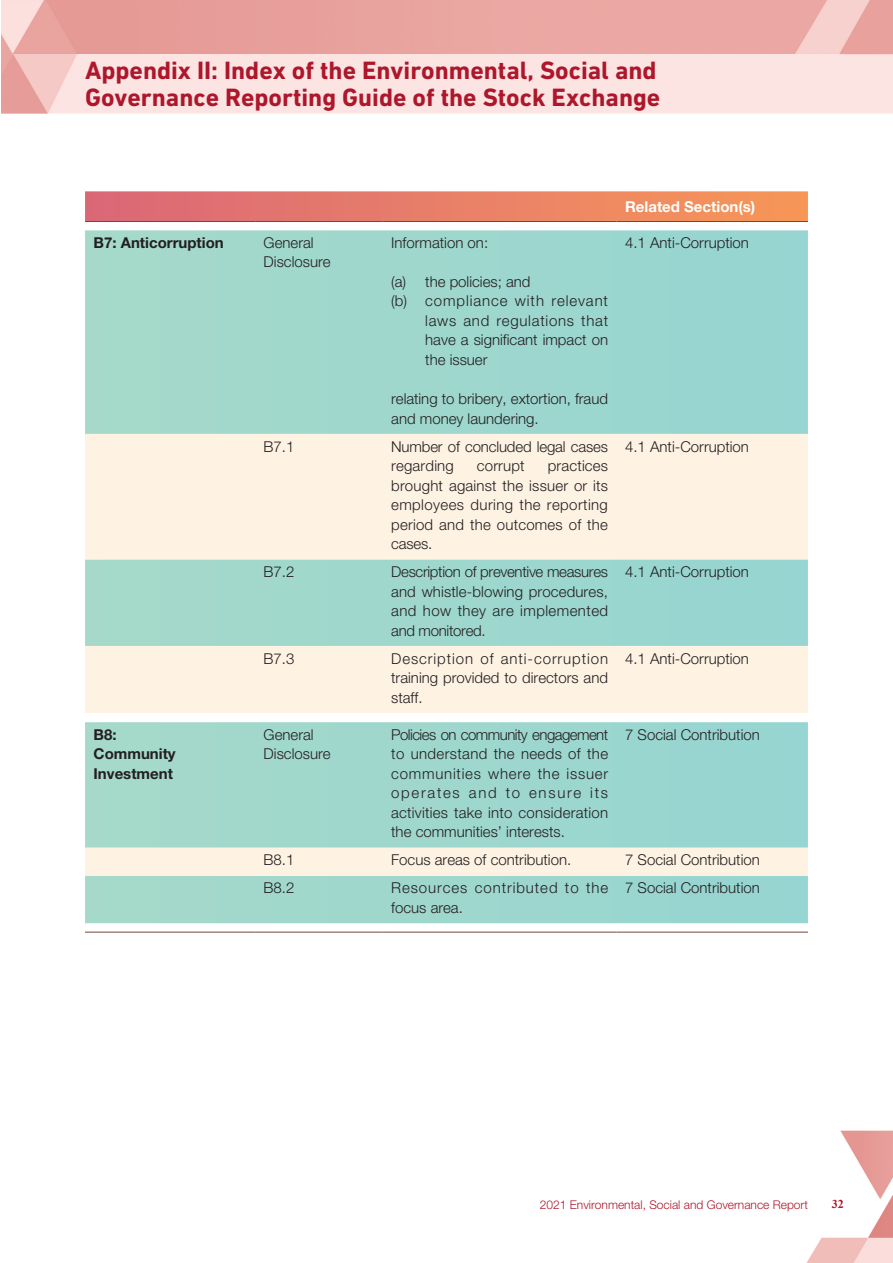
<style>
.page{position:relative;width:893px;height:1263px;background:#fff}
.page>*{position:absolute;margin:0;border:0;box-sizing:border-box;transform-origin:0 0}
.t1{font:700 25.5px/27px "DIN Next LT Pro";color:#ae172b}
._1__內文{font:300 15px/19.5px "Helvetica Neue LT Std";color:#231f20}
._1__內文-2{font:300 15px "Helvetica Neue LT Std";letter-spacing:.06em;color:#231f20}
._1__內文-3{font:300 15px/19.5px "Helvetica Neue LT Std";letter-spacing:-.035em;color:#231f20;text-align:right}
._1__內文-4{font:700 15px "Helvetica Neue LT Std";color:#231f20}
._1__內文-5{font:300 15px "Helvetica Neue LT Std";letter-spacing:-.02em;color:#231f20}
._1__內文-6{font:300 15px "Helvetica Neue LT Std";letter-spacing:.05em;color:#231f20}
._1__內文-7{font:700 15px "Helvetica Neue LT Std";color:#fff}
.t2{font:300 12px "Helvetica Neue LT Std";color:#ae172b}
.t3{font:700 12px "Times New Roman";color:#ae172b}
</style>
<div class="page">
<img style="left:1px;top:0;width:892px;height:1263px">
<svg style="left:85px;top:191px;width:723px;height:30px;background:#e88069"></svg>
<div style="left:85px;top:230px;width:723px;height:693px;background:#9fd7ce"></div>
<svg style="left:85px;top:434px;width:723px;height:442px;background:#cfe5d9"></svg>
<hr style="left:85px;top:221px;width:170px;height:1px;background:#73473f">
<hr style="left:255px;top:221px;width:128px;height:1px;background:#73473f">
<hr style="left:383px;top:221px;width:234px;height:1px;background:#73473f">
<hr style="left:617px;top:221px;width:191px;height:1px;background:#73473f">
<hr style="left:85px;top:932px;width:170px;height:1px;background:#73473f">
<hr style="left:255px;top:932px;width:128px;height:1px;background:#73473f">
<hr style="left:383px;top:932px;width:234px;height:1px;background:#73473f">
<hr style="left:617px;top:932px;width:191px;height:1px;background:#73473f">
<h1 class="t1" style="left:85px;top:57px;width:577px">Appendix :I I Index of the Environmental, Social and<br>Governance Reporting Guide of the Stock Exchange</h1>
<p class="_1__內文-4" style="left:94px;top:233px;width:132px">B7: Anticorruption</p>
<p class="_1__內文" style="left:264px;top:233px;width:52px">General</p>
<p class="_1__內文" style="left:264px;top:252px;width:68px">Disclosure</p>
<p class="_1__內文-4" style="left:94px;top:725px;width:25px">B8:</p>
<p class="_1__內文-4" style="left:94px;top:745px;width:84px">Community</p>
<p class="_1__內文-4" style="left:94px;top:764px;width:81px">Investment</p>
<p class="_1__內文" style="left:264px;top:436px;width:32px">B7.1</p>
<p class="_1__內文" style="left:264px;top:562px;width:32px">B7.2</p>
<p class="_1__內文" style="left:264px;top:648px;width:32px">B7.3</p>
<p class="_1__內文" style="left:264px;top:724px;width:52px">General</p>
<p class="_1__內文" style="left:264px;top:744px;width:68px">Disclosure</p>
<p class="_1__內文" style="left:264px;top:850px;width:32px">B8.1</p>
<p class="_1__內文" style="left:264px;top:878px;width:32px">B8.2</p>
<p class="_1__內文" style="left:391px;top:233px;width:98px">Information on:</p>
<p class="_1__內文" style="left:425px;top:272px;width:107px">the policies; and</p>
<p class="_1__內文" style="left:391px;top:272px;width:17px">a( )</p>
<p class="_1__內文" style="left:391px;top:291px;width:17px">b( )</p>
<p class="_1__內文-2" style="left:425px;top:292px;width:84px">compliance</p>
<p class="_1__內文" style="left:515px;top:291px;width:31px">with</p>
<p class="_1__內文-2" style="left:551px;top:292px;width:58px">relevant</p>
<p class="_1__內文" style="left:425px;top:311px;width:184px">laws<br>have a significant impact on the issuer</p>
<p class="_1__內文" style="left:391px;top:389px;width:218px">relating to bribery, extortion, fraud and money laundering.</p>
<p class="_1__內文" style="left:463px;top:311px;width:27px">and</p>
<p class="_1__內文-6" style="left:496px;top:311px;width:79px">regulations</p>
<p class="_1__內文" style="left:581px;top:311px;width:28px">that</p>
<p class="_1__內文" style="left:391px;top:436px;width:218px">Number of concluded legal cases</p>
<p class="_1__內文" style="left:391px;top:456px;width:218px">regarding<br>brought against the issuer or its employees during the reporting period and the outcomes of the cases.</p>
<p class="_1__內文" style="left:548px;top:456px;width:62px">practices</p>
<p class="_1__內文" style="left:477px;top:456px;width:49px">corrupt</p>
<p class="_1__內文-5" style="left:391px;top:562px;width:218px">Description of preventive measures</p>
<p class="_1__內文" style="left:391px;top:581px;width:218px;text-align:justify">and whistle-blowing procedures, and how they are implemented and monitored.</p>
<p class="_1__內文-2" style="left:391px;top:649px;width:83px">Description</p>
<p class="_1__內文" style="left:480px;top:648px;width:15px">of</p>
<p class="_1__內文-2" style="left:501px;top:649px;width:109px">anti-corruption</p>
<p class="_1__內文" style="left:391px;top:668px;width:218px">training provided to directors and staff.</p>
<p class="_1__內文-3" style="left:391px;top:724px;width:218px">Policies on community engagement to understand the needs of the issuer</p>
<p class="_1__內文-6" style="left:391px;top:764px;width:91px">communities</p>
<p class="_1__內文" style="left:488px;top:763px;width:44px">where</p>
<p class="_1__內文" style="left:538px;top:763px;width:23px">the</p>
<p class="_1__內文" style="left:469px;top:783px;width:29px">and</p>
<p class="_1__內文" style="left:590px;top:783px;width:19px">its</p>
<p class="_1__內文" style="left:391px;top:783px;width:218px">operates<br>activities take into consideration the communities’ interests.</p>
<p class="_1__內文" style="left:506px;top:783px;width:16px">to</p>
<p class="_1__內文" style="left:529px;top:783px;width:54px">ensure</p>
<p class="_1__內文" style="left:391px;top:850px;width:182px">Focus areas of contribution.</p>
<p class="_1__內文-2" style="left:391px;top:879px;width:78px">Resources</p>
<p class="_1__內文" style="left:391px;top:897px;width:73px">focus area.</p>
<p class="_1__內文-2" style="left:475px;top:879px;width:84px">contributed</p>
<p class="_1__內文" style="left:586px;top:878px;width:24px">the</p>
<p class="_1__內文" style="left:565px;top:878px;width:15px">to</p>
<p class="_1__內文-7" style="left:625px;top:197px;width:132px">Related Section (s(</p>
<p class="_1__內文" style="left:625px;top:233px;width:125px">4.1 Anti-Corruption</p>
<p class="_1__內文" style="left:625px;top:436px;width:125px">4.1 Anti-Corruption</p>
<p class="_1__內文" style="left:625px;top:562px;width:125px">4.1 Anti-Corruption</p>
<p class="_1__內文" style="left:625px;top:648px;width:125px">4.1 Anti-Corruption</p>
<p class="_1__內文" style="left:625px;top:724px;width:136px">7 Social Contribution</p>
<p class="_1__內文" style="left:625px;top:850px;width:136px">7 Social Contribution</p>
<p class="_1__內文" style="left:625px;top:878px;width:136px">7 Social Contribution</p>
<p class="t2" style="left:540px;top:1198px;width:270px">2021 Environmental, Social and Governance Report</p>
<p class="t3" style="left:832px;top:1196px;width:13px">32</p>
</div>
